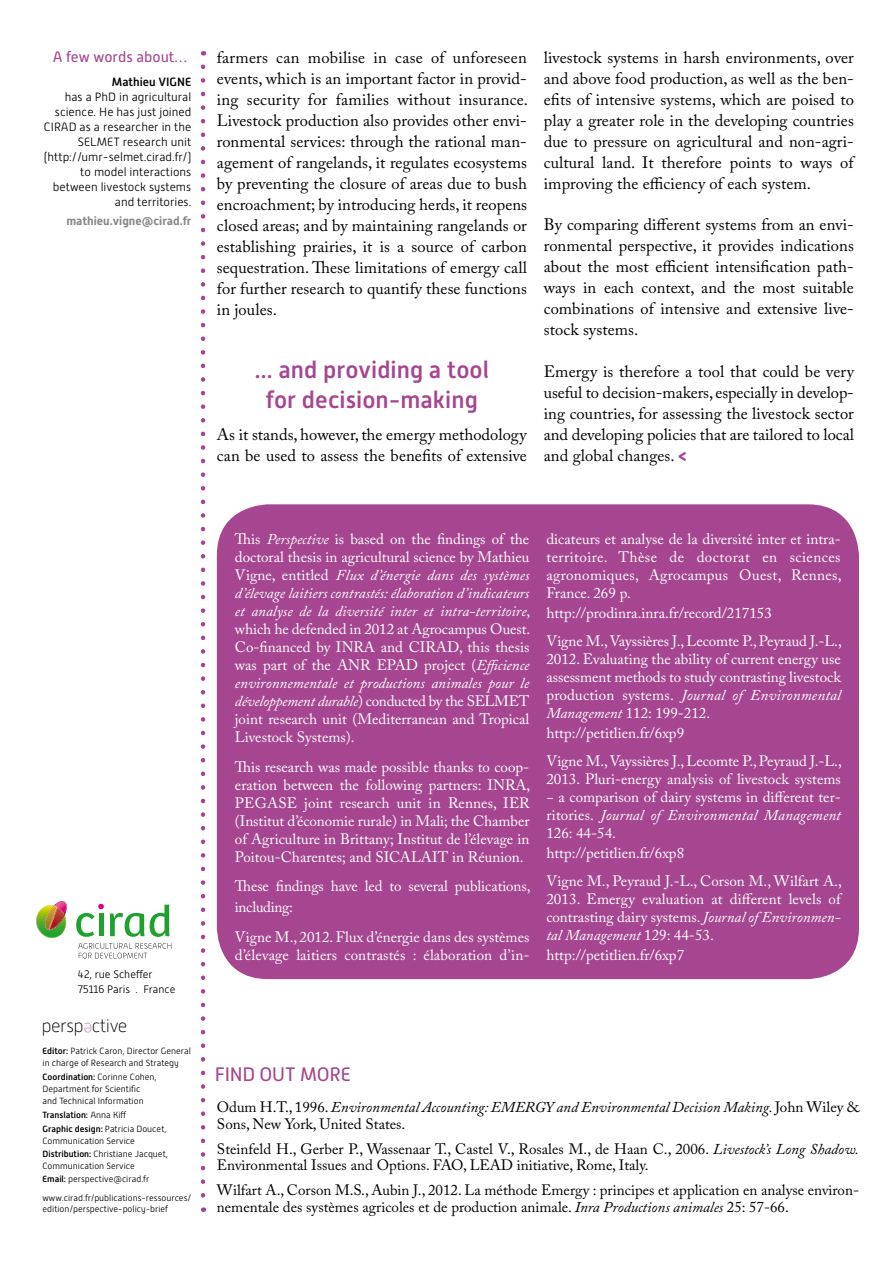
<style>
.page{position:relative;width:893px;height:1263px;background:#fff}
.page>*{position:absolute;margin:0;border:0;box-sizing:border-box;transform-origin:0 0}
.t1{font:500 24px/30px "Alwyn New";letter-spacing:.005em;color:#a64690;text-align:center}
.t2{font:19.5px "Alwyn New";color:#a64690}
.t3{font:100 18.3px "Alwyn New";letter-spacing:-.025em;color:#000}
.t4{font:100 18.3px "Alwyn New";color:#c794be}
.t5{font:16.5px/21px "Adobe Caslon Pro";letter-spacing:.005em;color:#000;text-align:justify}
.t6{font:15px/18px "Adobe Caslon Pro";color:#fff;text-align:justify}
.t7{font:15px/16.5px "Adobe Caslon Pro";color:#000}
.t8{font:italic 15px/16.5px "Adobe Caslon Pro";color:#000}
.t9{font:15px "Alwyn New";color:#a64690}
.t10{font:300 12px/15px "Alwyn New";color:#000;text-align:right}
.t11{font:700 12px "Alwyn New";color:#87888a}
.t12{font:500 12px "Alwyn New";color:#000}
.t13{font:300 10.95px/15px "Alwyn New";color:#000}
.t14{font:300 9px/12px "Alwyn New";color:#000}
.t15{font:500 9px/14.1px "Alwyn New";color:#000}
.s1{font-family:"Alwyn New";font-weight:700;color:#a64690}
.s2{font-weight:500}
.s3{font-weight:300}
.s4{font-style:italic}
.s5{font-style:normal}
</style>
<div class="page">
<svg style="left:201px;top:67px;width:4px;height:1145px"></svg>
<div style="left:217px;top:504px;width:642px;height:475px;background:#a64690;border-radius:51px"></div>
<svg style="left:36px;top:901px;width:31px;height:37px"></svg>
<svg style="left:76px;top:904px;width:28px;height:33px"></svg>
<svg style="left:110px;top:905px;width:60px;height:32px"></svg>
<svg style="left:78px;top:943px;width:93px;height:15px"></svg>
<p class="t9" style="left:53px;top:49px;width:136px">A few words about…</p>
<p class="t12" style="left:112px;top:75px;width:80px">Mathieu Vigne</p>
<p class="t10" style="left:44px;top:89px;width:149px">has a PhD in agricultural science. He has just joined<br>CIRAD as a researcher in the<br>SELMET research unit (http://umr-selmet.cirad.fr/) to model interactions between livestock systems and territories.</p>
<p class="t11" style="left:66px;top:214px;width:126px">mathieu.vigne@cirad.fr</p>
<p class="t5" style="left:217px;top:47px;width:313px">farmers can mobilise in case of unforeseen events, which is an important factor in provid&shy;ing security for families without insurance.<br>Livestock production also provides other envi&shy;ronmental services: through the rational man&shy;agement of rangelands, it regulates ecosystems by preventing the closure of areas due to bush encroachment; by introducing herds, it reopens closed areas; and by maintaining rangelands or establishing prairies, it is a source of carbon sequestration. These limitations of emergy call for further research to quantify these functions in joules.</p>
<h1 class="t1" style="left:255px;top:354px;width:236px">... and providing a tool for decision-making</h1>
<p class="t5" style="left:217px;top:423px;width:312px">As it stands, however, the emergy methodology can be used to assess the benefits of extensive</p>
<p class="t5" style="left:544px;top:47px;width:312px">livestock systems in harsh environments, over and above food production, as well as the ben&shy;efits of intensive systems, which are poised to play a greater role in the developing countries due to pressure on agricultural and non-agri&shy;cultural land. It therefore points to ways of improving the efficiency of each system.</p>
<p class="t5" style="left:544px;top:214px;width:312px">By comparing different systems from an envi&shy;ronmental perspective, it provides indications about the most efficient intensification path&shy;ways in each context, and the most suitable combinations of intensive and extensive live&shy;stock systems.</p>
<p class="t5" style="left:544px;top:360px;width:312px">Emergy is therefore a tool that could be very useful to decision-makers, especially in develop&shy;ing countries, for assessing the livestock sector and developing policies that are tailored to local and global changes. <span class="s1">&lt;</span></p>
<p class="t13" style="left:78px;top:967px;width:99px">42, rue Scheffer<br>75116 Paris . France</p>
<p class="t3" style="left:41px;top:1016px;width:88px">persp ctive</p>
<p class="t4" style="left:93px;top:1039px;width:11px;rotate:-180deg">e</p>
<p class="t14" style="left:43px;top:1044px;width:150px"><span class="s2">Editor:</span> Patrick Caron, Director General in charge of Research and Strategy</p>
<p class="t14" style="left:43px;top:1071px;width:116px"><span class="s2">Coordination:</span> Corinne Cohen,<br>Department for Scientific and Technical Information</p>
<p class="t15" style="left:43px;top:1108px;width:126px">Translation: <span class="s3">Anna Kiff<br></span>Graphic design: <span class="s3">Patricia Doucet,</span></p>
<p class="t14" style="left:43px;top:1134px;width:127px;line-height:12.9px">Communication Service<br><span class="s2">Distribution:</span> Christiane Jacquet,</p>
<p class="t14" style="left:43px;top:1159px;width:108px;line-height:12.9px">Communication Service<br><span class="s2">Email:</span> perspective@cirad.fr</p>
<p class="t14" style="left:43px;top:1193px;width:150px;line-height:10.8px">www.cirad.fr/publications-ressources/ edition/perspective-policy-brief</p>
<p class="t6" style="left:235px;top:529px;width:297px">This <span class="s4">Perspective</span> is based on the findings of the doctoral thesis in agricultural science by Mathieu Vigne, entitled <span class="s4">Flux d’énergie dans des systèmes d’élevage laitiers contrastés: élaboration d’indicateurs et analyse de la diversité inter et intra-territoire</span>, which he defended in 2012 at Agrocampus Ouest.<br>Co-financed by INRA and CIRAD, this thesis was part of the ANR EPAD project (<span class="s4">Efficience environnementale et productions animales pour le développement durable</span>) conducted by the SELMET joint research unit (Mediterranean and Tropical Livestock Systems).</p>
<p class="t6" style="left:235px;top:757px;width:297px">This research was made possible thanks to coop&shy;eration between the following partners: INRA, PEGASE joint research unit in Rennes, IER (Institut d’économie rurale) in Mali; the Chamber of Agriculture in Brittany; Institut de l’élevage in Poitou-Charentes; and SICALAIT in Réunion.</p>
<p class="t6" style="left:235px;top:876px;width:297px;line-height:21px">These findings have led to several publications, including:</p>
<p class="t6" style="left:235px;top:928px;width:296px">Vigne M., 2012. Flux d’énergie dans des systèmes d’élevage laitiers contrastés : élaboration d’in-</p>
<p class="t6" style="left:546px;top:529px;width:297px">dicateurs et analyse de la diversité inter et intra&shy;territoire. Thèse de doctorat en sciences agronomiques, Agrocampus Ouest, Rennes, France. 269 p.</p>
<p class="t6" style="left:546px;top:598px;width:297px;line-height:28.3px">http://prodinra.inra.fr/record/217153<br>Vigne M., Vayssières J., Lecomte P., Peyraud J.-L.,</p>
<p class="t6" style="left:546px;top:650px;width:296px">2012. Evaluating the ability of current energy use assessment methods to study contrasting livestock production systems. <span class="s4">Journal of Environmental Management</span> 112: 199-212.</p>
<p class="t6" style="left:546px;top:718px;width:297px;line-height:28.3px">http://petitlien.fr/6xp9<br>Vigne M., Vayssières J., Lecomte P., Peyraud J.-L.,</p>
<p class="t6" style="left:546px;top:770px;width:296px">2013. Pluri-energy analysis of livestock systems − a comparison of dairy systems in different ter&shy;ritories. <span class="s4">Journal of Environmental Management </span>126: 44-54.</p>
<p class="t6" style="left:546px;top:839px;width:297px;line-height:28.3px">http://petitlien.fr/6xp8<br>Vigne M., Peyraud J.-L., Corson M., Wilfart A.,</p>
<p class="t6" style="left:546px;top:890px;width:296px">2013. Emergy evaluation at different levels of contrasting dairy systems. <span class="s4">Journal of Environmen&shy;tal Management</span> 129: 44-53.</p>
<p class="t6" style="left:546px;top:946px;width:139px">http://petitlien.fr/6xp7</p>
<h2 class="t2" style="left:215px;top:1063px;width:99px">Find out more</h2>
<p class="t8" style="left:217px;top:1099px;width:644px"><span class="s5">Odum H.T., 1996.</span> Environmental Accounting: EMERGY and Environmental Decision Making. <span class="s5">John Wiley &amp;<br>Sons, New York, United States.</span></p>
<p class="t7" style="left:217px;top:1140px;width:644px">Steinfeld H., Gerber P., Wassenaar T., Castel V., Rosales M., de Haan C., 2006. <span class="s4">Livestock’s Long Shadow.<br></span>Environmental Issues and Options. FAO, LEAD initiative, Rome, Italy.</p>
<p class="t7" style="left:217px;top:1182px;width:644px">Wilfart A., Corson M.S., Aubin J., 2012. La méthode Emergy : principes et application en analyse environ&shy;nementale des systèmes agricoles et de production animale. <span class="s4">Inra Productions animales</span> 25: 57-66.</p>
</div>
